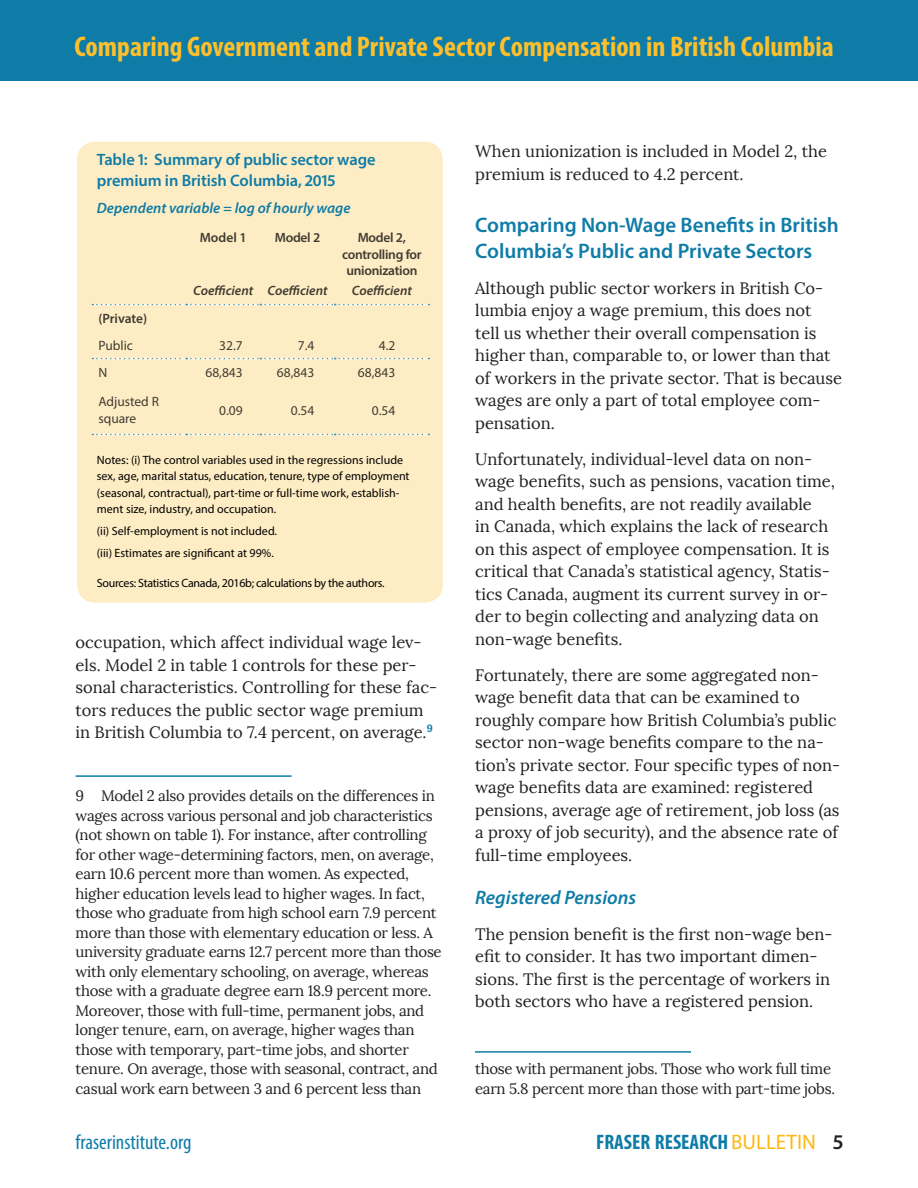
<style>
.page{position:relative;width:918px;height:1188px;background:#fff}
.page>*{position:absolute;margin:0;border:0;box-sizing:border-box;transform-origin:0 0}
.t1{font:700 condensed 28.5px "Myriad Pro";color:#fdbf2b}
.Head_2{font:600 21px/25.5px "Myriad Pro";color:#0f7ca7}
.t2{font:700 condensed 21px "Myriad Pro";color:#0f7ca7}
.t3{font:condensed 21px "Myriad Pro";color:#0f7ca7}
.Head_3{font:italic 600 19.5px "Myriad Pro";color:#0f7ca7}
.BodyText{font:16.5px/22.5px "Lora";color:#231f20}
.Table_head{font:600 16.5px/21px "Myriad Pro";letter-spacing:-.005em;color:#0f7ca7}
.Footnote{font:15px/19.5px "Lora";letter-spacing:-.02em;color:#231f20}
.Table_head_2_small{font:italic 600 15px "Myriad Pro";color:#0f7ca7}
.t4{font:13.5px/16.5px "Myriad Pro";color:#000}
.t5{font:600 13.5px/16.5px "Myriad Pro";letter-spacing:-.02em;color:#000;text-align:center}
.t6{font:italic 600 13.5px "Myriad Pro";color:#000}
.table_text_small_lef{font:12px/16.5px "Myriad Pro";color:#000}
.table_text_small_lef-2{font:12px "Myriad Pro";letter-spacing:-.025em;color:#000}
.s1{font-weight:400;font-stretch:normal;color:#fdb813}
.s2{font-weight:600;font-stretch:normal;color:#231f20}
</style>
<div class="page">
<div style="left:0;top:0;width:918px;height:81px;background:#0f7ca7"></div>
<hr style="left:76px;top:775px;width:216px;height:2px;background:#0f7ca7">
<div style="left:77px;top:142px;width:366px;height:461px;background:#feedc4;border-radius:18px"></div>
<svg style="left:92px;top:434px;width:337px;height:1px"></svg>
<svg style="left:92px;top:358px;width:337px;height:1px"></svg>
<svg style="left:92px;top:304px;width:337px;height:1px"></svg>
<hr style="left:475px;top:1051px;width:216px;height:2px;background:#0f7ca7">
<h1 class="t1" style="left:75px;top:29px;width:761px">Comparing Government and Private Sector Compensation in British Columbia</h1>
<p class="Table_head" style="left:97px;top:149px;width:280px">Table 1: Summary of public sector wage premium in British Columbia, 2015</p>
<p class="Table_head_2_small" style="left:97px;top:198px;width:255px">Dependent variable = log of hourly wage</p>
<p class="t5" style="left:200px;top:229px;width:49px">Model 1</p>
<p class="t5" style="left:275px;top:229px;width:47px">Model 2</p>
<p class="t5" style="left:342px;top:229px;width:81px">Model 2, controlling for unionization</p>
<p class="t6" style="left:193px;top:282px;width:136px">Coefficient Coefficient</p>
<p class="t6" style="left:352px;top:282px;width:62px">Coefficient</p>
<p class="t5" style="left:98px;top:310px;width:50px">(Private)</p>
<p class="t4" style="left:98px;top:337px;width:36px">Public</p>
<p class="t4" style="left:219px;top:337px;width:25px">32.7</p>
<p class="t4" style="left:298px;top:337px;width:18px">7.4</p>
<p class="t4" style="left:379px;top:337px;width:18px">4.2</p>
<p class="t4" style="left:98px;top:364px;width:10px">N</p>
<p class="t4" style="left:205px;top:364px;width:39px">68,843</p>
<p class="t4" style="left:277px;top:364px;width:39px">68,843</p>
<p class="t4" style="left:358px;top:364px;width:39px">68,843</p>
<p class="t4" style="left:98px;top:393px;width:62px">Adjusted R square</p>
<p class="t4" style="left:219px;top:402px;width:25px">0.09</p>
<p class="t4" style="left:291px;top:402px;width:25px">0.54</p>
<p class="t4" style="left:372px;top:402px;width:25px">0.54</p>
<p class="table_text_small_lef" style="left:97px;top:451px;width:314px">Notes: (i) The control variables used in the regressions include sex, age, marital status, education, tenure, type of employment (seasonal, contractual), part-time or full-time work, establish&shy;ment size, industry, and occupation.</p>
<p class="table_text_small_lef" style="left:97px;top:522px;width:182px">(ii) Self-employment is not included.</p>
<p class="table_text_small_lef" style="left:97px;top:544px;width:179px">(iii) Estimates are significant at 99%.</p>
<p class="table_text_small_lef-2" style="left:97px;top:575px;width:289px">Sources: Statistics Canada, 2016b; calculations by the authors.</p>
<p class="BodyText" style="left:76px;top:631px;width:363px">occupation, which affect individual wage lev&shy;els. Model 2 in table 1 controls for these per&shy;sonal characteristics. Controlling for these fac&shy;tors reduces the public sector wage premium in British Columbia to 7.4 percent, on average.<sup>9</sup></p>
<p class="Footnote" style="left:76px;top:786px;width:368px">9 Model 2 also provides details on the differences in wages across various personal and job characteristics (not shown on table 1). For instance, after controlling for other wage-determining factors, men, on average, earn 10.6 percent more than women. As expected, higher education levels lead to higher wages. In fact, those who graduate from high school earn 7.9 percent more than those with elementary education or less. A university graduate earns 12.7 percent more than those with only elementary schooling, on average, whereas those with a graduate degree earn 18.9 percent more.<br>Moreover, those with full-time, permanent jobs, and longer tenure, earn, on average, higher wages than those with temporary, part-time jobs, and shorter tenure. On average, those with seasonal, contract, and casual work earn between 3 and 6 percent less than</p>
<p class="BodyText" style="left:475px;top:141px;width:353px">When unionization is included in Model 2, the premium is reduced to 4.2 percent.</p>
<p class="Head_2" style="left:475px;top:212px;width:365px">Comparing Non-Wage Benefits in British<br>Columbia’s Public and Private Sectors</p>
<p class="BodyText" style="left:475px;top:277px;width:368px">Although public sector workers in British Co&shy;lumbia enjoy a wage premium, this does not<br>tell us whether their overall compensation is higher than, comparable to, or lower than that of workers in the private sector. That is because wages are only a part of total employee com&shy;pensation.</p>
<p class="BodyText" style="left:475px;top:448px;width:361px">Unfortunately, individual-level data on non&shy;wage benefits, such as pensions, vacation time, and health benefits, are not readily available<br>in Canada, which explains the lack of research on this aspect of employee compensation. It is critical that Canada’s statistical agency, Statis&shy;tics Canada, augment its current survey in or&shy;der to begin collecting and analyzing data on non-wage benefits.</p>
<p class="BodyText" style="left:475px;top:664px;width:367px">Fortunately, there are some aggregated non&shy;wage benefit data that can be examined to roughly compare how British Columbia’s public sector non-wage benefits compare to the na&shy;tion’s private sector. Four specific types of non&shy;wage benefits data are examined: registered pensions, average age of retirement, job loss (as a proxy of job security), and the absence rate of full-time employees.</p>
<p class="Head_3" style="left:475px;top:885px;width:163px">Registered Pensions</p>
<p class="BodyText" style="left:475px;top:923px;width:359px">The pension benefit is the first non-wage ben&shy;efit to consider. It has two important dimen&shy;sions. The first is the percentage of workers in both sectors who have a registered pension.</p>
<p class="Footnote" style="left:475px;top:1059px;width:361px">those with permanent jobs. Those who work full time earn 5.8 percent more than those with part-time jobs.</p>
<p class="t3" style="left:76px;top:1129px;width:117px">fraserinstitute.org</p>
<p class="t2" style="left:596px;top:1129px;width:249px">FRASER RESEARCH <span class="s1">BULLETIN</span> <span class="s2">5</span></p>
</div>
